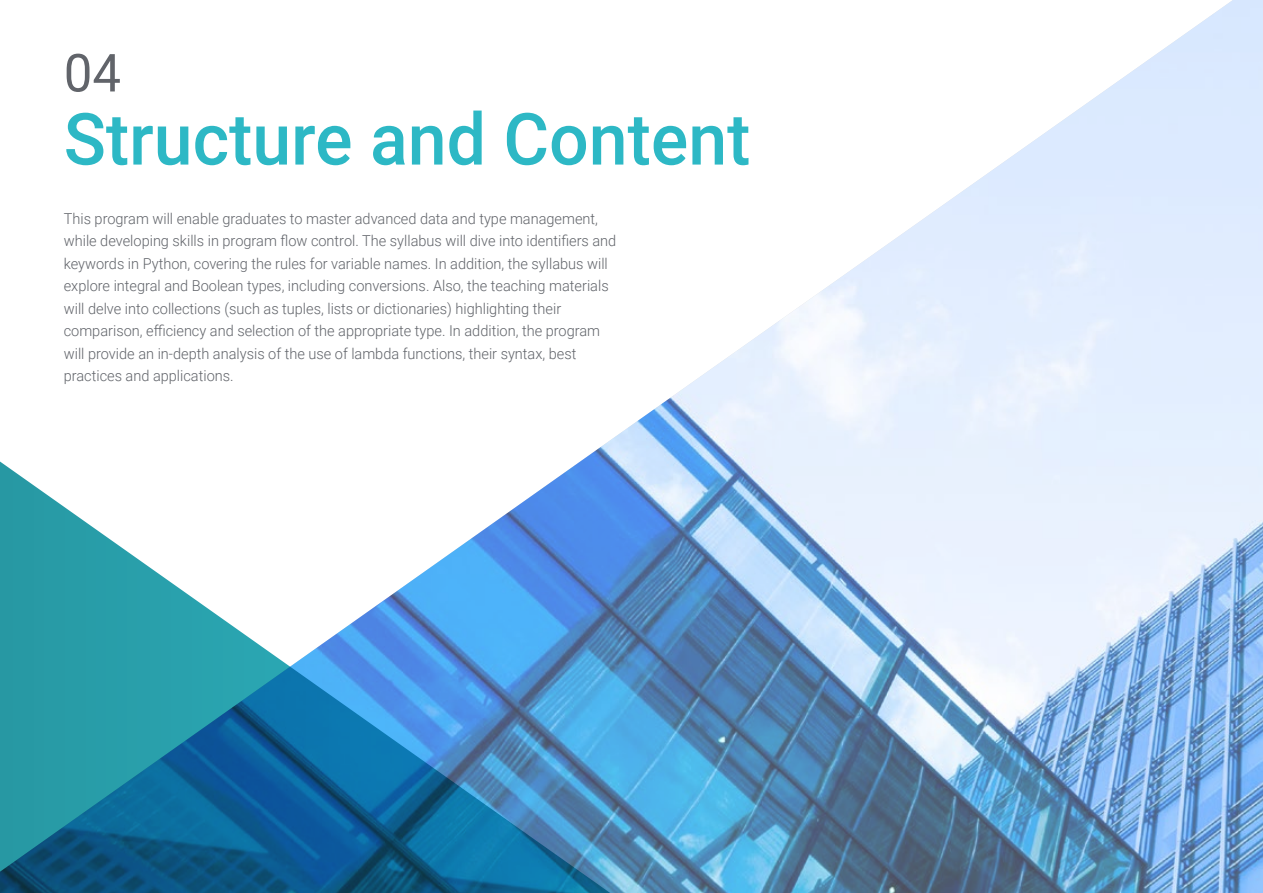
<style>
.page{position:relative;width:1263px;height:893px;background:#fff}
.page>*{position:absolute;margin:0;border:0;box-sizing:border-box;transform-origin:0 0}
.t1{font:500 72px "Roboto";color:#2db8c5}
.t2{font:52.5px "Roboto";color:#61646a}
.t3{font:300 15px/22.5px "Roboto";color:#61646a}
</style>
<div class="page">
<img style="left:602px;top:0;width:661px;height:893px">
<svg style="left:0;top:446px;width:640px;height:447px"></svg>
<h2 class="t2" style="left:64px;top:36px;width:59px">04</h2>
<h1 class="t1" style="left:64px;top:89px;width:688px">Structure and Content</h1>
<p class="t3" style="left:64px;top:207px;width:554px">This program will enable graduates to master advanced data and type management, while developing skills in program flow control. The syllabus will dive into identifiers and keywords in Python, covering the rules for variable names. In addition, the syllabus will explore integral and Boolean types, including conversions. Also, the teaching materials will delve into collections (such as tuples, lists or dictionaries) highlighting their comparison, efficiency and selection of the appropriate type. In addition, the program will provide an in-depth analysis of the use of lambda functions, their syntax, best practices and applications.</p>
</div>
